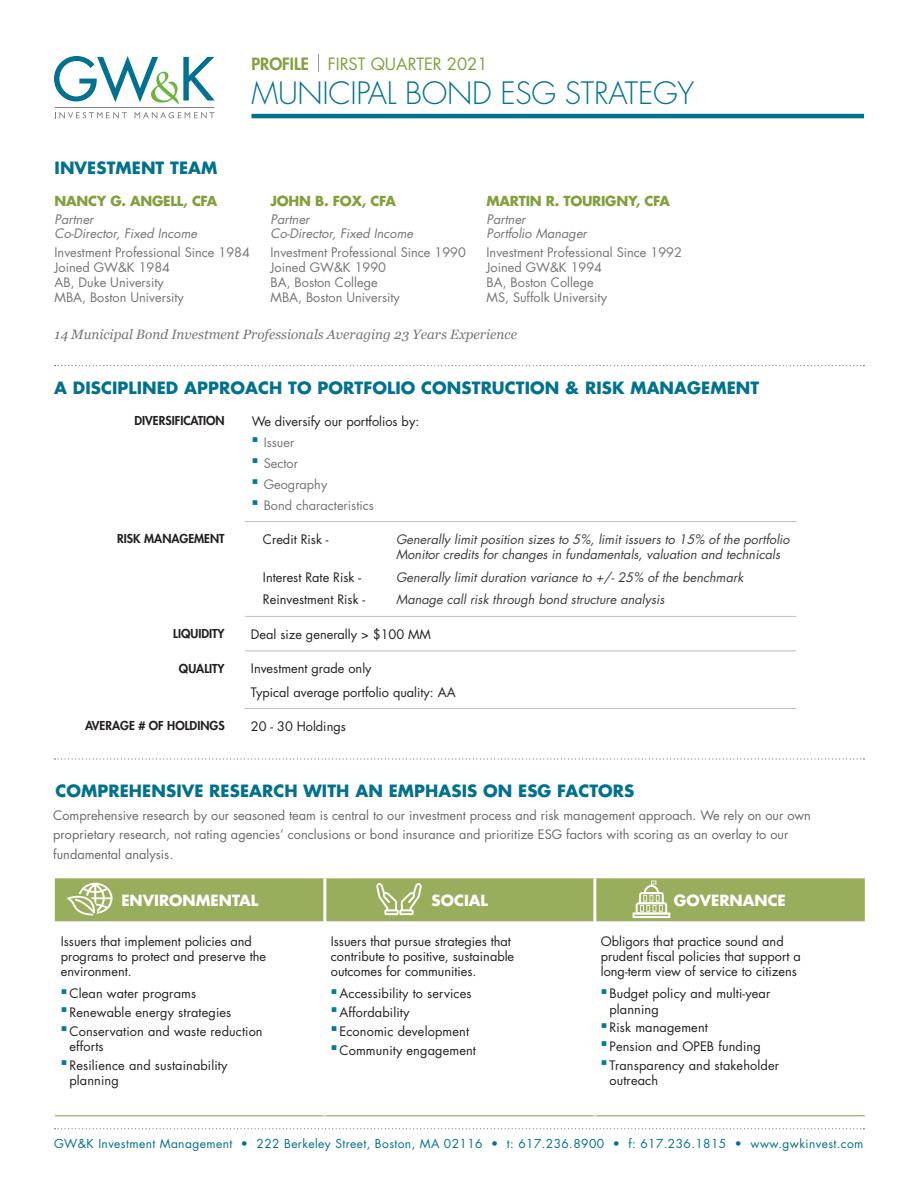
<style>
.page{position:relative;width:918px;height:1188px;background:#fff}
.page>*{position:absolute;margin:0;border:0;box-sizing:border-box;transform-origin:0 0}
.t1{font:300 30px "Futura Std";letter-spacing:-.01em;color:#00718e}
.Heading{font:700 16.5px "Futura Std";letter-spacing:.005em;color:#00718e}
.t2{font:16.5px "Futura Std";color:#81a03d}
.Section_Title{font:700 16.5px "Futura Std";letter-spacing:.005em;color:#00718e}
.Body_Right{font:700 15px "Futura Std";color:#fff}
.t3{font:italic 13.5px "Georgia";color:#747575}
.t4{font:700 13.5px "Futura Std";letter-spacing:-.02em;color:#81a03d}
.Body_Left{font:12.75px/15.3px "Futura Std";color:#231f20}
.t5{font:12.75px "Futura Std";color:#747575}
.Section_Title-2{font:12.75px/19.5px "Futura Std";color:#686a6a}
.t6{font:italic 12.75px "Futura Std";color:#3e3e3f}
.t7{font:italic 12.75px "Futura Std";color:#747575}
.Paragraph_Text{font:12.75px "Futura Std";color:#231f20}
.t8{font:12px "Futura Std";letter-spacing:.035em;color:#00718e}
.t9{font:800 12px "Futura Std";color:#231f20}
.s1{font-weight:800}
</style>
<div class="page">
<svg style="left:318px;top:54px;width:1px;height:18px"></svg>
<svg style="left:54px;top:56px;width:161px;height:48px"></svg>
<svg style="left:55px;top:112px;width:72px;height:6px"></svg>
<svg style="left:135px;top:112px;width:79px;height:6px"></svg>
<hr style="left:55px;top:107px;width:159px;height:1px;background:#808083">
<hr style="left:251px;top:114px;width:613px;height:4px;background:#00718e">
<svg style="left:55px;top:1128px;width:809px;height:1px"></svg>
<hr style="left:245px;top:521px;width:551px;height:1px;background:#bcbdc0">
<hr style="left:245px;top:616px;width:551px;height:1px;background:#bcbdc0">
<hr style="left:245px;top:651px;width:551px;height:1px;background:#bcbdc0">
<hr style="left:245px;top:708px;width:551px;height:1px;background:#bcbdc0">
<svg style="left:55px;top:758px;width:809px;height:2px"></svg>
<svg style="left:55px;top:365px;width:809px;height:1px"></svg>
<svg style="left:55px;top:1115px;width:810px;height:1px"></svg>
<hr style="left:55px;top:1116px;width:270px;height:1px;background:#81a03d">
<hr style="left:325px;top:1116px;width:270px;height:1px;background:#81a03d">
<hr style="left:595px;top:1116px;width:270px;height:1px;background:#81a03d">
<hr style="left:323px;top:922px;width:3px;height:194px;background:#fff">
<hr style="left:593px;top:922px;width:3px;height:194px;background:#fff">
<svg style="left:55px;top:878px;width:810px;height:44px;background:#a0b368"></svg>
<p class="Section_Title" style="left:55px;top:157px;width:164px">INVESTMENT TEAM</p>
<p class="t2" style="left:251px;top:53px;width:238px"><span class="s1">PROFILE</span> FIRST QUARTER 2021</p>
<h1 class="t1" style="left:251px;top:75px;width:444px">MUNICIPAL BOND ESG STRATEGY</h1>
<p class="t4" style="left:55px;top:192px;width:164px">NANCY G. ANGELL, CFA</p>
<p class="t7" style="left:55px;top:212px;width:40px">Partner</p>
<p class="t7" style="left:55px;top:225px;width:144px">Co-Director, Fixed Income</p>
<p class="t5" style="left:55px;top:244px;width:197px">Investment Professional Since 1984</p>
<p class="t5" style="left:55px;top:259px;width:117px">Joined GW&amp;K 1984</p>
<p class="t5" style="left:55px;top:274px;width:111px">AB, Duke University</p>
<p class="t5" style="left:55px;top:289px;width:131px">MBA, Boston University</p>
<p class="t4" style="left:271px;top:192px;width:127px">JOHN B. FOX, CFA</p>
<p class="t7" style="left:271px;top:212px;width:40px">Partner</p>
<p class="t7" style="left:271px;top:225px;width:144px">Co-Director, Fixed Income</p>
<p class="t5" style="left:271px;top:244px;width:197px">Investment Professional Since 1990</p>
<p class="t5" style="left:271px;top:259px;width:117px">Joined GW&amp;K 1990</p>
<p class="t5" style="left:271px;top:274px;width:109px">BA, Boston College</p>
<p class="t5" style="left:271px;top:289px;width:131px">MBA, Boston University</p>
<p class="t4" style="left:487px;top:192px;width:185px">MARTIN R. TOURIGNY, CFA</p>
<p class="t7" style="left:487px;top:212px;width:40px">Partner</p>
<p class="t7" style="left:487px;top:225px;width:102px">Portfolio Manager</p>
<p class="t5" style="left:487px;top:244px;width:197px">Investment Professional Since 1992</p>
<p class="t5" style="left:487px;top:259px;width:117px">Joined GW&amp;K 1994</p>
<p class="t5" style="left:487px;top:274px;width:109px">BA, Boston College</p>
<p class="t5" style="left:487px;top:289px;width:122px">MS, Suffolk University</p>
<p class="t3" style="left:55px;top:326px;width:464px">14 Municipal Bond Investment Professionals Averaging 23 Years Experience</p>
<p class="Heading" style="left:54px;top:377px;width:707px">A DISCIPLINED APPROACH TO PORTFOLIO CONSTRUCTION &amp; RISK MANAGEMENT</p>
<p class="t9" style="left:134px;top:413px;width:92px">DIVERSIFICATION</p>
<p class="Body_Left" style="left:252px;top:413px;width:169px">We diversify our portfolios by:</p>
<p class="t5" style="left:264px;top:434px;width:32px">Issuer</p>
<p class="t5" style="left:264px;top:455px;width:36px">Sector</p>
<p class="t5" style="left:264px;top:476px;width:65px">Geography</p>
<p class="t5" style="left:264px;top:497px;width:112px">Bond characteristics</p>
<p class="t9" style="left:117px;top:531px;width:109px">RISK MANAGEMENT</p>
<p class="Body_Left" style="left:263px;top:532px;width:67px">Credit Risk -</p>
<p class="t6" style="left:396px;top:531px;width:395px">Generally limit position sizes to 5%, limit issuers to 15% of the portfolio</p>
<p class="t6" style="left:396px;top:547px;width:386px">Monitor credits for changes in fundamentals, valuation and technicals</p>
<p class="Body_Left" style="left:263px;top:570px;width:100px">Interest Rate Risk -</p>
<p class="t6" style="left:396px;top:569px;width:349px">Generally limit duration variance to +/- 25% of the benchmark</p>
<p class="Body_Left" style="left:263px;top:592px;width:104px">Reinvestment Risk -</p>
<p class="t6" style="left:396px;top:592px;width:270px">Manage call risk through bond structure analysis</p>
<p class="t9" style="left:173px;top:626px;width:53px">LIQUIDITY</p>
<p class="Paragraph_Text" style="left:251px;top:626px;width:182px">Deal size generally &gt; $100 MM</p>
<p class="t9" style="left:179px;top:661px;width:47px">QUALITY</p>
<p class="Paragraph_Text" style="left:251px;top:660px;width:122px">Investment grade only</p>
<p class="Paragraph_Text" style="left:251px;top:684px;width:206px">Typical average portfolio quality: AA</p>
<p class="t9" style="left:85px;top:718px;width:141px">AVERAGE # OF HOLDINGS</p>
<p class="Body_Left" style="left:251px;top:719px;width:96px">20 - 30 Holdings</p>
<p class="Heading" style="left:56px;top:780px;width:580px">COMPREHENSIVE RESEARCH WITH AN EMPHASIS ON ESG FACTORS</p>
<p class="Section_Title-2" style="left:53px;top:806px;width:759px">Comprehensive research by our seasoned team is central to our investment process and risk management approach. We rely on our own proprietary research, not rating agencies’ conclusions or bond insurance and prioritize ESG factors with scoring as an overlay to our fundamental analysis.</p>
<p class="Body_Right" style="left:121px;top:891px;width:138px">ENVIRONMENTAL</p>
<p class="Body_Right" style="left:432px;top:891px;width:58px">SOCIAL</p>
<p class="Body_Right" style="left:674px;top:891px;width:114px">GOVERNANCE</p>
<p class="Body_Left" style="left:61px;top:933px;width:207px">Issuers that implement policies and programs to protect and preserve the environment.</p>
<p class="Body_Left" style="left:69px;top:986px;width:128px">Clean water programs</p>
<p class="Body_Left" style="left:69px;top:1005px;width:163px">Renewable energy strategies</p>
<p class="Body_Left" style="left:69px;top:1024px;width:195px">Conservation and waste reduction efforts</p>
<p class="Body_Left" style="left:69px;top:1058px;width:159px">Resilience and sustainability planning</p>
<p class="Body_Left" style="left:331px;top:933px;width:185px">Issuers that pursue strategies that contribute to positive, sustainable outcomes for communities.</p>
<p class="Body_Left" style="left:339px;top:986px;width:134px">Accessibility to services</p>
<p class="Body_Left" style="left:339px;top:1005px;width:71px">Affordability</p>
<p class="Body_Left" style="left:339px;top:1024px;width:131px">Economic development</p>
<p class="Body_Left" style="left:339px;top:1042px;width:138px">Community engagement</p>
<p class="Body_Left" style="left:601px;top:933px;width:202px">Obligors that practice sound and prudent fiscal policies that support a long-term view of service to citizens</p>
<p class="Body_Left" style="left:609px;top:986px;width:162px">Budget policy and multi-year planning</p>
<p class="Body_Left" style="left:609px;top:1020px;width:100px">Risk management</p>
<p class="Body_Left" style="left:609px;top:1039px;width:153px">Pension and OPEB funding</p>
<p class="Body_Left" style="left:609px;top:1058px;width:171px">Transparency and stakeholder outreach</p>
<p class="t8" style="left:54px;top:1136px;width:811px">GW&amp;K Investment Management • 222 Berkeley Street, Boston, MA 02116 • t: 617.236.8900 • f: 617.236.1815 • www.gwkinvest.com</p>
</div>
